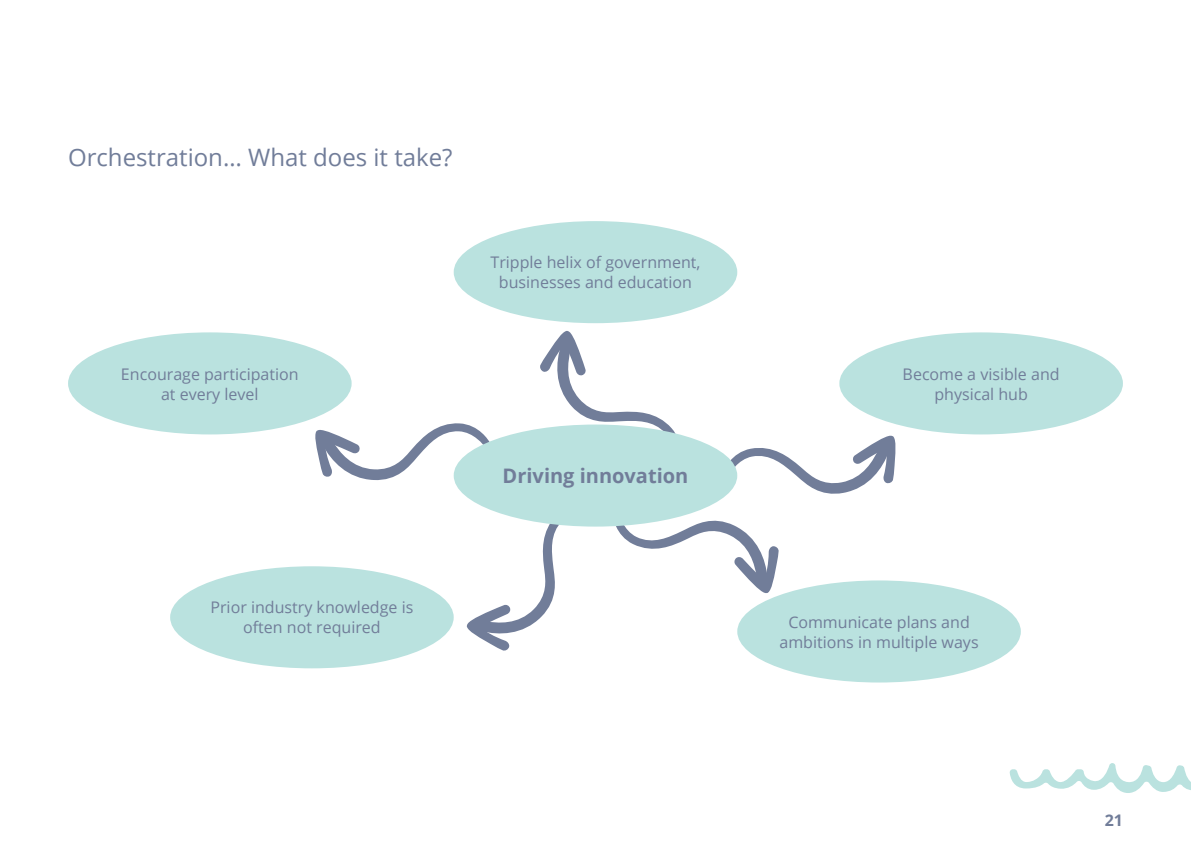
<style>
.page{position:relative;width:1191px;height:842px;background:#fff}
.page>*{position:absolute;margin:0;border:0;box-sizing:border-box;transform-origin:0 0}
.kop2{font:24px "Open Sans";color:#717d99}
.Tekst_tabel_kop{font:700 20px "Open Sans";color:#717d99}
.Tekst_tabel{font:16px/20px "Open Sans";color:#717d99;text-align:center}
.t1{font:700 16px "Open Sans";color:#717d99}
</style>
<div class="page">
<svg style="left:722px;top:436px;width:174px;height:59px"></svg>
<svg style="left:616px;top:510px;width:163px;height:83px"></svg>
<svg style="left:466px;top:502px;width:93px;height:149px"></svg>
<svg style="left:540px;top:331px;width:135px;height:102px"></svg>
<svg style="left:315px;top:423px;width:174px;height:58px"></svg>
<div style="left:454px;top:424px;width:283px;height:103px;background:#bae2df;border-radius:50%"></div>
<div style="left:454px;top:221px;width:283px;height:102px;background:#bae2df;border-radius:50%"></div>
<div style="left:170px;top:566px;width:284px;height:102px;background:#bae2df;border-radius:50%"></div>
<div style="left:68px;top:332px;width:283px;height:102px;background:#bae2df;border-radius:50%"></div>
<div style="left:839px;top:332px;width:284px;height:102px;background:#bae2df;border-radius:50%"></div>
<div style="left:737px;top:580px;width:283px;height:102px;background:#bae2df;border-radius:50%"></div>
<svg style="left:1009px;top:763px;width:182px;height:30px"></svg>
<h3 class="kop2" style="left:68px;top:141px;width:386px">Orchestration… What does it take?</h3>
<p class="Tekst_tabel" style="left:121px;top:363px;width:179px">Encourage participation at every level</p>
<p class="Tekst_tabel" style="left:490px;top:252px;width:211px">Tripple helix of government, businesses and education</p>
<p class="Tekst_tabel_kop" style="left:502px;top:462px;width:187px">Driving innovation</p>
<p class="Tekst_tabel" style="left:210px;top:597px;width:204px">Prior industry knowledge is often not required</p>
<p class="Tekst_tabel" style="left:902px;top:363px;width:158px">Become a visible and physical hub</p>
<p class="Tekst_tabel" style="left:779px;top:611px;width:201px">Communicate plans and ambitions in multiple ways</p>
<p class="t1" style="left:1104px;top:809px;width:20px">21</p>
</div>
